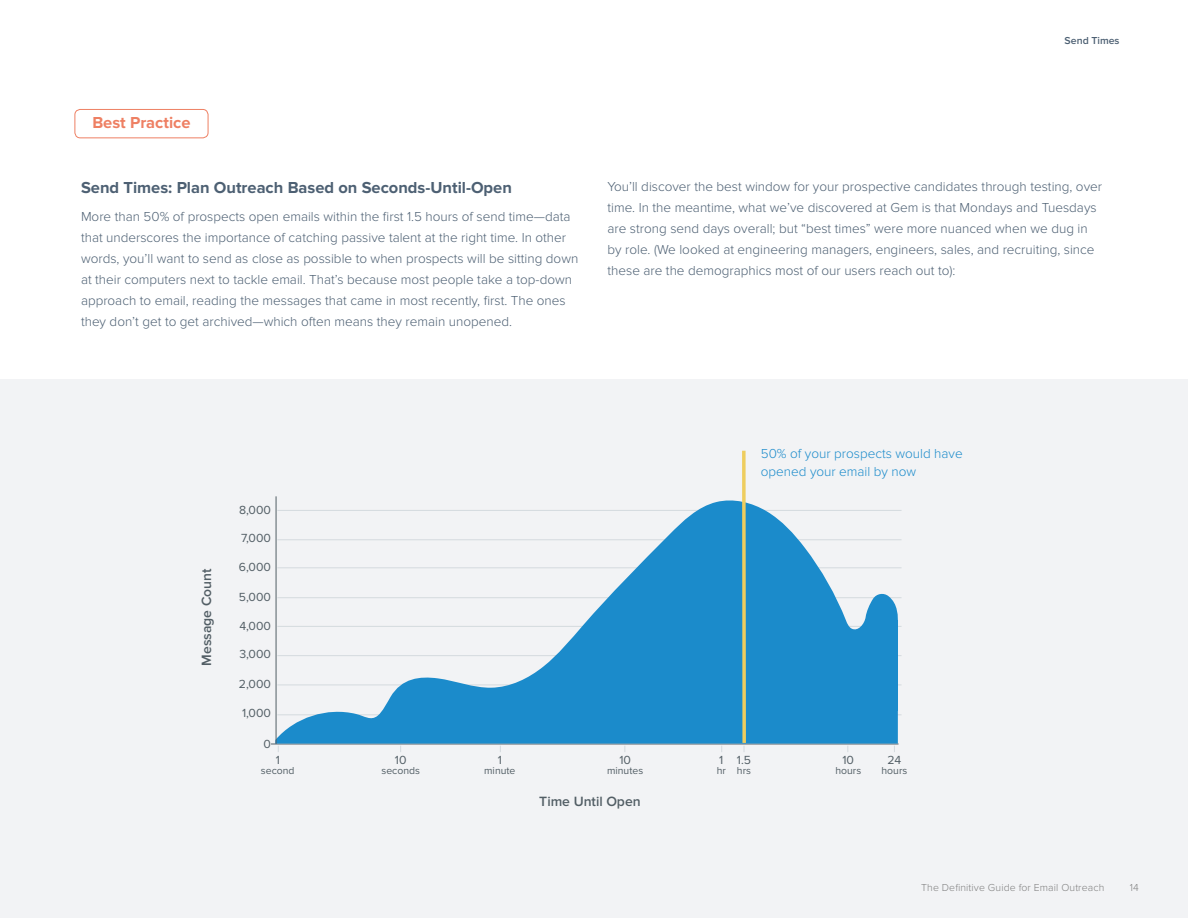
<style>
.page{position:relative;width:1188px;height:918px;background:#fff}
.page>*{position:absolute;margin:0;border:0;box-sizing:border-box;transform-origin:0 0}
.Small_bold_subhead{font:700 16.5px "Proxima Nova";color:#4d6073}
.Small_bold_subhead-2{font:700 16.5px "Proxima Nova";color:#ee8063}
.t1{font:600 13.95px "Proxima Nova";color:#525e65}
.Body_copy{font:300 13.5px/21px "Proxima Nova";color:#4d6073}
.Body_copy-2{font:300 13.5px/18px "Proxima Nova";color:#1b8bcb}
.t2{font:12.15px "Proxima Nova";color:#525e65}
.t3{font:10.5px "Proxima Nova";color:#525e65}
.t4{font:300 10.5px "Proxima Nova";letter-spacing:.01em;color:#808080}
.Large_light_headline{font:600 10.5px "Proxima Nova";color:#4d6073}
</style>
<div class="page">
<div style="left:0;top:379px;width:1188px;height:539px;background:#f2f3f5"></div>
<hr style="left:277px;top:510px;width:625px;height:1px;background:#d4dade">
<hr style="left:277px;top:540px;width:625px;height:1px;background:#d4dade">
<hr style="left:277px;top:568px;width:625px;height:1px;background:#d4dade">
<hr style="left:277px;top:597px;width:625px;height:1px;background:#d4dade">
<hr style="left:277px;top:626px;width:625px;height:1px;background:#d4dade">
<hr style="left:277px;top:655px;width:625px;height:1px;background:#d4dade">
<hr style="left:277px;top:685px;width:625px;height:1px;background:#d4dade">
<hr style="left:277px;top:715px;width:625px;height:1px;background:#d4dade">
<hr style="left:271px;top:744px;width:628px;height:1px;background:#525e65">
<svg style="left:275px;top:498px;width:623px;height:246px"></svg>
<hr style="left:276px;top:496px;width:1px;height:248px;background:#525e65">
<svg style="left:742px;top:451px;width:4px;height:292px"></svg>
<div style="left:891px;top:620px;width:7px;height:91px;background:#1b8bcb"></div>
<div style="left:75px;top:109px;width:133px;height:29px;border:1px solid #ee8063;border-radius:5px"></div>
<p class="Small_bold_subhead-2" style="left:92px;top:113px;width:100px">Best Practice</p>
<p class="Small_bold_subhead" style="left:81px;top:178px;width:432px">Send Times: Plan Outreach Based on Seconds-Until-Open</p>
<p class="Body_copy" style="left:81px;top:206px;width:499px">More than 50% of prospects open emails within the first 1.5 hours of send time—data that underscores the importance of catching passive talent at the right time. In other words, you’ll want to send as close as possible to when prospects will be sitting down at their computers next to tackle email. That’s because most people take a top-down approach to email, reading the messages that came in most recently, first. The ones they don’t get to get archived—which often means they remain unopened.</p>
<p class="Large_light_headline" style="left:1065px;top:34px;width:56px">Send Times</p>
<p class="Body_copy" style="left:608px;top:176px;width:496px">You’ll discover the best window for your prospective candidates through testing, over time. In the meantime, what we’ve discovered at Gem is that Mondays and Tuesdays are strong send days overall; but “best times” were more nuanced when we dug in by role. (We looked at engineering managers, engineers, sales, and recruiting, since these are the demographics most of our users reach out to):</p>
<p class="t1" style="left:198px;top:666px;width:99px;rotate:-90deg">Message Count</p>
<p class="t2" style="left:239px;top:503px;width:33px">8,000</p>
<p class="t2" style="left:241px;top:531px;width:31px">7,000</p>
<p class="t2" style="left:239px;top:560px;width:34px">6,000</p>
<p class="t2" style="left:239px;top:590px;width:34px">5,000</p>
<p class="t2" style="left:239px;top:619px;width:33px">4,000</p>
<p class="t2" style="left:239px;top:647px;width:33px">3,000</p>
<p class="t2" style="left:239px;top:677px;width:33px">2,000</p>
<p class="t2" style="left:242px;top:706px;width:30px">1,000</p>
<p class="t2" style="left:264px;top:737px;width:9px">0</p>
<p class="t2" style="left:276px;top:753px;width:6px">1</p>
<p class="t3" style="left:261px;top:765px;width:35px">second</p>
<p class="t2" style="left:395px;top:753px;width:13px">10</p>
<p class="t3" style="left:382px;top:765px;width:40px">seconds</p>
<p class="t2" style="left:498px;top:753px;width:6px">1</p>
<p class="t3" style="left:484px;top:765px;width:33px">minute</p>
<p class="Body_copy-2" style="left:761px;top:444px;width:203px">50% of your prospects would have opened your email by now</p>
<p class="t2" style="left:619px;top:753px;width:13px">10</p>
<p class="t3" style="left:607px;top:765px;width:38px">minutes</p>
<p class="t2" style="left:719px;top:753px;width:6px">1</p>
<p class="t3" style="left:717px;top:765px;width:11px">hr</p>
<p class="t2" style="left:737px;top:753px;width:16px">1.5</p>
<p class="t3" style="left:737px;top:765px;width:16px">hrs</p>
<p class="t2" style="left:843px;top:753px;width:13px">10</p>
<p class="t3" style="left:835px;top:765px;width:27px">hours</p>
<p class="t2" style="left:887px;top:753px;width:15px">24</p>
<p class="t3" style="left:882px;top:765px;width:27px">hours</p>
<p class="t1" style="left:539px;top:794px;width:103px">Time Until Open</p>
<p class="t4" style="left:921px;top:881px;width:185px">The Definitive Guide for Email Outreach</p>
<p class="t4" style="left:1130px;top:881px;width:11px">14</p>
</div>
